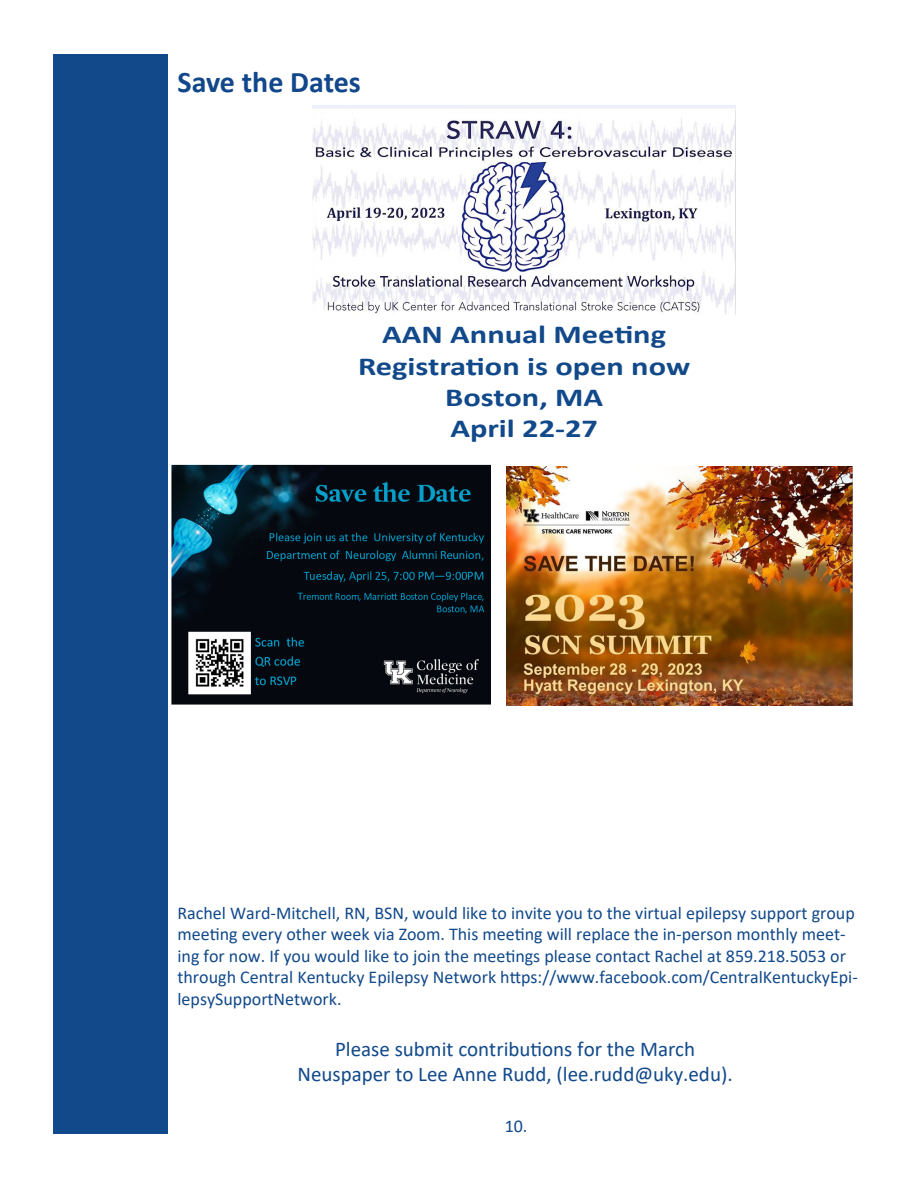
<style>
.page{position:relative;width:918px;height:1188px;background:#fff}
.page>*{position:absolute;margin:0;border:0;box-sizing:border-box;transform-origin:0 0}
.t1{font:700 30px "Calibri";color:#12478b}
.t2{font:700 25.95px "Calibri";color:#11498a;scale:1.25 1}
.t3{font:21px "Calibri";color:#11498a}
.t4{font:18px/21.6px "Calibri";color:#11498a}
.t5{font:18px "Calibri";color:#12498b}
</style>
<div class="page">
<div style="left:53px;top:54px;width:114px;height:1080px;background:#12498b"></div>
<img style="left:312px;top:106px;width:424px;height:209px">
<img style="left:506px;top:467px;width:347px;height:238px">
<img style="left:172px;top:464px;width:319px;height:241px">
<p class="t1" style="left:178px;top:60px;width:185px">Save the Dates</p>
<p class="t2" style="left:382px;top:317px;width:229px">AAN Annual Meeting</p>
<p class="t2" style="left:358px;top:348px;width:267px">Registration is open now</p>
<p class="t2" style="left:445px;top:379px;width:128px">Boston, MA</p>
<p class="t2" style="left:450px;top:410px;width:120px">April 22-27</p>
<p class="t4" style="left:178px;top:901px;width:682px">Rachel Ward-Mitchell, RN, BSN, would like to invite you to the virtual epilepsy support group meeting every other week via Zoom. This meeting will replace the in-person monthly meet&shy;ing for now. If you would like to join the meetings please contact Rachel at 859.218.5053 or through Central Kentucky Epilepsy Network https://www.facebook.com/CentralKentuckyEpi&shy;lepsySupportNetwork.</p>
<p class="t3" style="left:335px;top:1034px;width:361px">Please submit contributions for the March</p>
<p class="t3" style="left:297px;top:1060px;width:437px">Neuspaper to Lee Anne Rudd, (lee.rudd@uky.edu).</p>
<p class="t5" style="left:505px;top:1114px;width:24px">10.</p>
</div>
